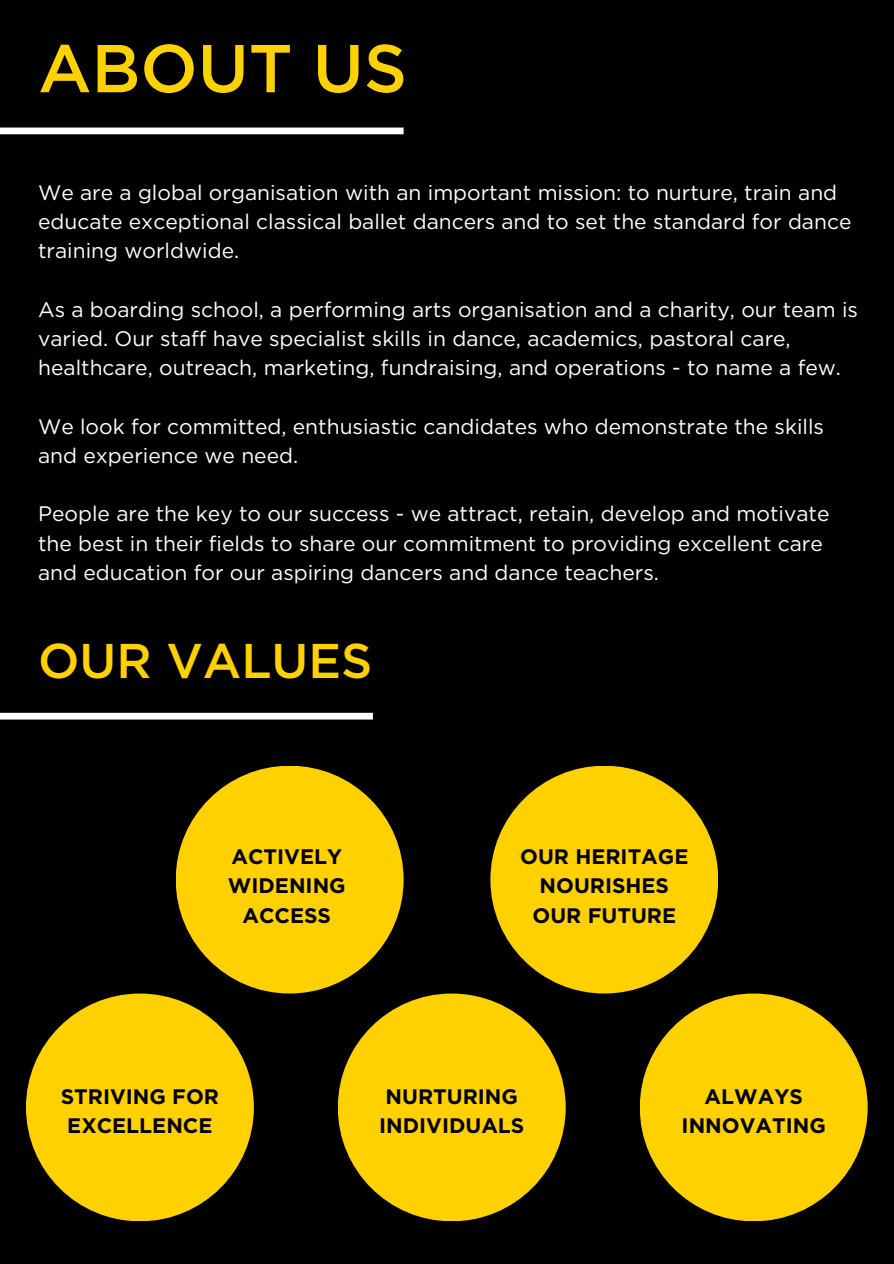
<style>
.page{position:relative;width:894px;height:1264px;background:#fff}
.page>*{position:absolute;margin:0;border:0;box-sizing:border-box;transform-origin:0 0}
.t1{font:500 67.5px "Gotham";color:#ffd100}
.t2{font:500 48.75px "Gotham";color:#ffd100}
.t3{font:21px/29.2px "Gotham";color:#fff}
.t4{font:700 21px/29.2px "Gotham";color:#000;text-align:center}
</style>
<div class="page">
<div style="left:0;top:0;width:893px;height:1263px;background:#000"></div>
<div style="left:0;top:127px;width:403px;height:7px;background:#fff"></div>
<div style="left:0;top:712px;width:373px;height:7px;background:#fff"></div>
<div style="left:176px;top:765px;width:227px;height:228px;background:#ffd100;border-radius:50%"></div>
<div style="left:490px;top:765px;width:228px;height:228px;background:#ffd100;border-radius:50%"></div>
<div style="left:26px;top:993px;width:228px;height:228px;background:#ffd100;border-radius:50%"></div>
<div style="left:338px;top:993px;width:227px;height:228px;background:#ffd100;border-radius:50%"></div>
<div style="left:639px;top:993px;width:228px;height:228px;background:#ffd100;border-radius:50%"></div>
<h1 class="t1" style="left:38px;top:27px;width:370px">ABOUT US</h1>
<p class="t3" style="left:38px;top:177px;width:814px">We are a global organisation with an important mission: to nurture, train and educate exceptional classical ballet dancers and to set the standard for dance training worldwide.</p>
<p class="t3" style="left:38px;top:294px;width:821px">As a boarding school, a performing arts organisation and a charity, our team is varied. Our staff have specialist skills in dance, academics, pastoral care, healthcare, outreach, marketing, fundraising, and operations - to name a few.</p>
<p class="t3" style="left:38px;top:411px;width:787px">We look for committed, enthusiastic candidates who demonstrate the skills and experience we need.</p>
<p class="t3" style="left:38px;top:499px;width:792px">People are the key to our success - we attract, retain, develop and motivate the best in their fields to share our commitment to providing excellent care and education for our aspiring dancers and dance teachers.</p>
<p class="t2" style="left:38px;top:631px;width:335px">OUR VALUES</p>
<h3 class="t4" style="left:228px;top:841px;width:119px">ACTIVELY<br>WIDENING<br>ACCESS</h3>
<h3 class="t4" style="left:520px;top:841px;width:170px">OUR HERITAGE<br>NOURISHES<br>OUR FUTURE</h3>
<h2 class="t4" style="left:61px;top:1081px;width:160px">STRIVING FOR<br>EXCELLENCE</h2>
<p class="t4" style="left:379px;top:1081px;width:147px">NURTURING<br>INDIVIDUALS</p>
<h3 class="t4" style="left:681px;top:1081px;width:146px">ALWAYS<br>INNOVATING</h3>
</div>
